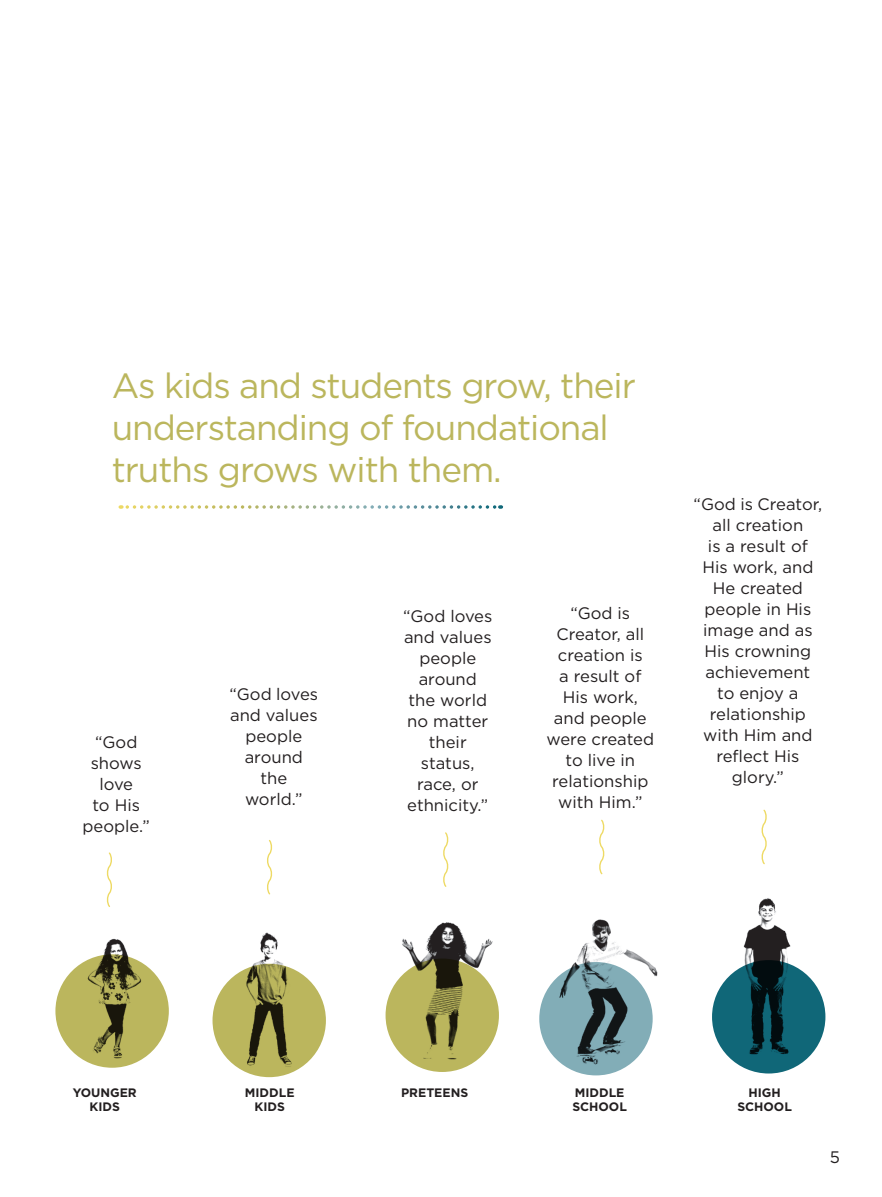
<style>
.page{position:relative;width:882px;height:1197px;background:#fff}
.page>*{position:absolute;margin:0;border:0;box-sizing:border-box;transform-origin:0 0}
.t1{font:35px/42px "Gotham";letter-spacing:-.03em;color:#bbb65d}
.t2{font:16.62px/21px "Gotham";color:#231f20;text-align:center}
.t3{font:700 12.25px/14.7px "Gotham";color:#231f20;text-align:center}
</style>
<div class="page">
<svg style="left:106px;top:852px;width:6px;height:55px"></svg>
<svg style="left:267px;top:840px;width:6px;height:55px"></svg>
<svg style="left:443px;top:832px;width:6px;height:55px"></svg>
<svg style="left:599px;top:819px;width:6px;height:56px"></svg>
<svg style="left:761px;top:809px;width:6px;height:56px"></svg>
<div style="left:55px;top:954px;width:114px;height:114px;background:#bbb65d;border-radius:50%"></div>
<img style="left:60px;top:938px;width:93px;height:130px">
<div style="left:386px;top:959px;width:113px;height:113px;background:#bbb65d;border-radius:50%"></div>
<img style="left:392px;top:922px;width:106px;height:140px">
<div style="left:539px;top:962px;width:114px;height:113px;background:#82adb7;border-radius:50%"></div>
<img style="left:550px;top:919px;width:108px;height:157px">
<img style="left:212px;top:932px;width:110px;height:146px">
<div style="left:712px;top:960px;width:113px;height:114px;background:#106778;border-radius:50%"></div>
<img style="left:712px;top:898px;width:114px;height:166px">
<svg style="left:127px;top:505px;width:374px;height:4px"></svg>
<h1 class="t1" style="left:112px;top:364px;width:526px">As kids and students grow, their understanding of foundational truths grows with them.</h1>
<p class="t2" style="left:83px;top:731px;width:69px">“God shows love<br>to His people.”</p>
<p class="t2" style="left:230px;top:683px;width:90px">“God loves and values people around the<br>world.”</p>
<p class="t2" style="left:403px;top:606px;width:91px">“God loves and values people around the world no matter their status, race, or ethnicity.”</p>
<p class="t2" style="left:547px;top:603px;width:109px">“God is<br>Creator, all creation is<br>a result of<br>His work, and people were created to live in relationship with Him.”</p>
<p class="t2" style="left:694px;top:494px;width:130px">“God is Creator, all creation<br>is a result of<br>His work, and<br>He created people in His image and as<br>His crowning achievement<br>to enjoy a relationship with Him and reflect His glory.”</p>
<p class="t3" style="left:73px;top:1085px;width:66px">YOUNGER<br>KIDS</p>
<p class="t3" style="left:245px;top:1085px;width:51px">MIDDLE<br>KIDS</p>
<p class="t3" style="left:401px;top:1085px;width:69px">PRETEENS</p>
<p class="t3" style="left:572px;top:1085px;width:56px;text-align:left">MIDDLE<br>SCHOOL</p>
<p class="t3" style="left:737px;top:1085px;width:56px">HIGH<br>SCHOOL</p>
<p class="t2" style="left:830px;top:1146px;width:12px">5</p>
</div>
